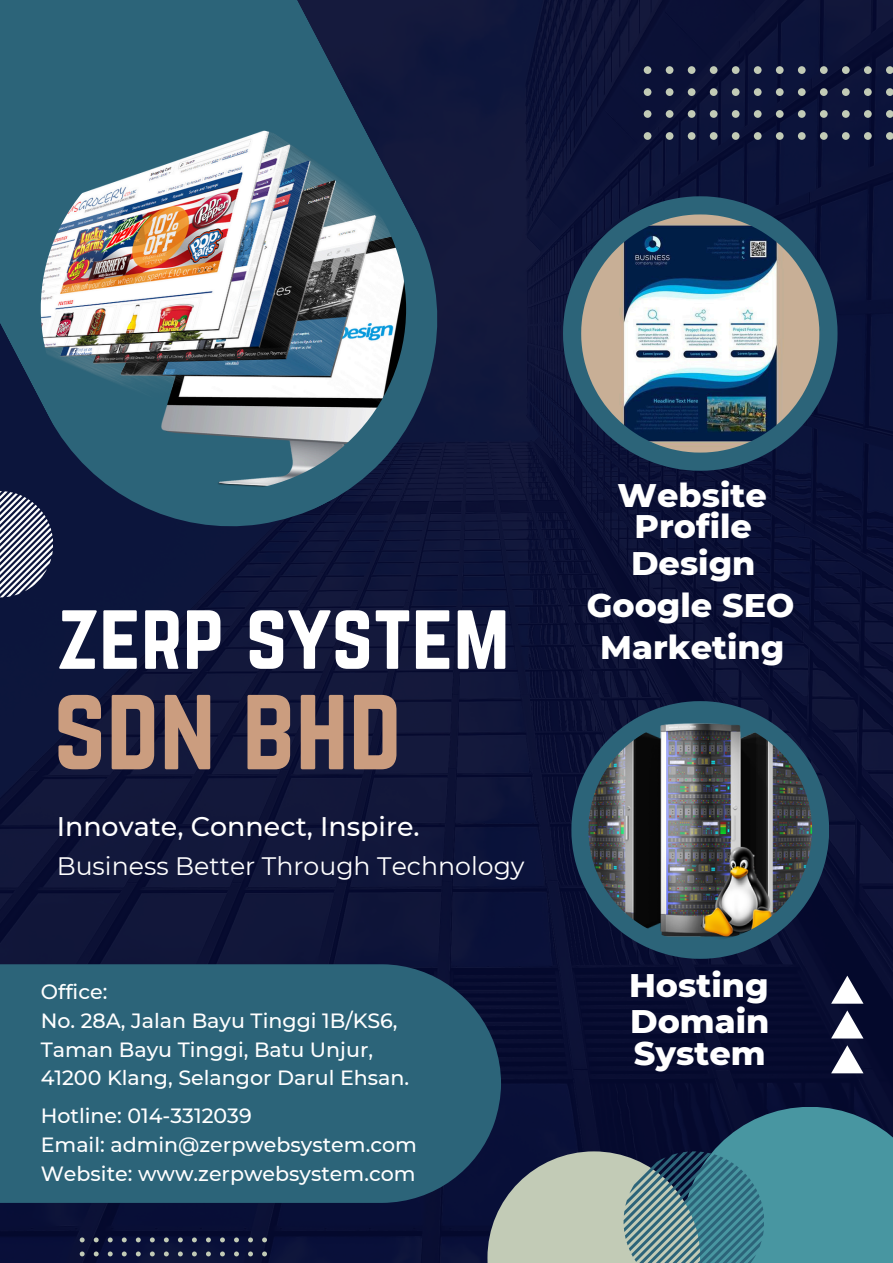
<style>
.page{position:relative;width:893px;height:1263px;background:#fff}
.page>*{position:absolute;margin:0;border:0;box-sizing:border-box;transform-origin:0 0}
.t1{font:106.35px "Norwester";color:#cb9d7f}
.t2{font:83.62px "Norwester";color:#fff}
.t3{font:800 33.38px "Montserrat";color:#fff}
.t4{font:500 26.85px "Montserrat";color:#fff}
.t5{font:25.2px "Montserrat";color:#fff}
.t6{font:500 20.62px "Montserrat";color:#fff}
</style>
<div class="page">
<img style="left:0;top:0;width:893px;height:1263px">
<svg style="left:0;top:0;width:455px;height:536px;background:#214661"></svg>
<img style="left:41px;top:126px;width:365px;height:365px;border-radius:50%">
<div style="left:644px;top:66px;width:7px;height:8px;background:#c2cbb6;border-radius:50%"></div>
<div style="left:666px;top:66px;width:7px;height:8px;background:#c2cbb6;border-radius:50%"></div>
<div style="left:688px;top:66px;width:7px;height:8px;background:#c2cbb6;border-radius:50%"></div>
<div style="left:710px;top:66px;width:7px;height:8px;background:#c2cbb6;border-radius:50%"></div>
<div style="left:732px;top:66px;width:7px;height:8px;background:#c2cbb6;border-radius:50%"></div>
<div style="left:754px;top:66px;width:7px;height:8px;background:#c2cbb6;border-radius:50%"></div>
<div style="left:776px;top:66px;width:7px;height:8px;background:#c2cbb6;border-radius:50%"></div>
<div style="left:644px;top:88px;width:7px;height:8px;background:#c2cbb6;border-radius:50%"></div>
<div style="left:666px;top:88px;width:7px;height:8px;background:#c2cbb6;border-radius:50%"></div>
<div style="left:688px;top:88px;width:7px;height:8px;background:#c2cbb6;border-radius:50%"></div>
<div style="left:710px;top:88px;width:7px;height:8px;background:#c2cbb6;border-radius:50%"></div>
<div style="left:732px;top:88px;width:7px;height:8px;background:#c2cbb6;border-radius:50%"></div>
<div style="left:754px;top:88px;width:7px;height:8px;background:#c2cbb6;border-radius:50%"></div>
<div style="left:776px;top:88px;width:7px;height:8px;background:#c2cbb6;border-radius:50%"></div>
<div style="left:644px;top:110px;width:7px;height:8px;background:#c2cbb6;border-radius:50%"></div>
<div style="left:666px;top:110px;width:7px;height:8px;background:#c2cbb6;border-radius:50%"></div>
<div style="left:688px;top:110px;width:7px;height:8px;background:#c2cbb6;border-radius:50%"></div>
<div style="left:710px;top:110px;width:7px;height:8px;background:#c2cbb6;border-radius:50%"></div>
<div style="left:732px;top:110px;width:7px;height:8px;background:#c2cbb6;border-radius:50%"></div>
<div style="left:754px;top:110px;width:7px;height:8px;background:#c2cbb6;border-radius:50%"></div>
<div style="left:776px;top:110px;width:7px;height:8px;background:#c2cbb6;border-radius:50%"></div>
<div style="left:644px;top:132px;width:7px;height:8px;background:#c2cbb6;border-radius:50%"></div>
<div style="left:666px;top:132px;width:7px;height:8px;background:#c2cbb6;border-radius:50%"></div>
<div style="left:688px;top:132px;width:7px;height:8px;background:#c2cbb6;border-radius:50%"></div>
<div style="left:710px;top:132px;width:7px;height:8px;background:#c2cbb6;border-radius:50%"></div>
<div style="left:732px;top:132px;width:7px;height:8px;background:#c2cbb6;border-radius:50%"></div>
<div style="left:754px;top:132px;width:7px;height:8px;background:#c2cbb6;border-radius:50%"></div>
<div style="left:776px;top:132px;width:7px;height:8px;background:#c2cbb6;border-radius:50%"></div>
<div style="left:798px;top:66px;width:7px;height:8px;background:#c2cbb6;border-radius:50%"></div>
<div style="left:820px;top:66px;width:7px;height:8px;background:#c2cbb6;border-radius:50%"></div>
<div style="left:842px;top:66px;width:7px;height:8px;background:#c2cbb6;border-radius:50%"></div>
<div style="left:864px;top:66px;width:7px;height:8px;background:#c2cbb6;border-radius:50%"></div>
<svg style="left:886px;top:66px;width:7px;height:8px"></svg>
<div style="left:798px;top:88px;width:7px;height:8px;background:#c2cbb6;border-radius:50%"></div>
<div style="left:820px;top:88px;width:7px;height:8px;background:#c2cbb6;border-radius:50%"></div>
<div style="left:842px;top:88px;width:7px;height:8px;background:#c2cbb6;border-radius:50%"></div>
<div style="left:864px;top:88px;width:7px;height:8px;background:#c2cbb6;border-radius:50%"></div>
<svg style="left:886px;top:88px;width:7px;height:8px"></svg>
<div style="left:798px;top:110px;width:7px;height:8px;background:#c2cbb6;border-radius:50%"></div>
<div style="left:820px;top:110px;width:7px;height:8px;background:#c2cbb6;border-radius:50%"></div>
<div style="left:842px;top:110px;width:7px;height:8px;background:#c2cbb6;border-radius:50%"></div>
<div style="left:864px;top:110px;width:7px;height:8px;background:#c2cbb6;border-radius:50%"></div>
<svg style="left:886px;top:110px;width:7px;height:8px"></svg>
<div style="left:798px;top:132px;width:7px;height:8px;background:#c2cbb6;border-radius:50%"></div>
<div style="left:820px;top:132px;width:7px;height:8px;background:#c2cbb6;border-radius:50%"></div>
<div style="left:842px;top:132px;width:7px;height:8px;background:#c2cbb6;border-radius:50%"></div>
<div style="left:864px;top:132px;width:7px;height:8px;background:#c2cbb6;border-radius:50%"></div>
<svg style="left:886px;top:132px;width:7px;height:8px"></svg>
<div style="left:682px;top:1107px;width:211px;height:156px;background:#4896a1"></div>
<div style="left:487px;top:1151px;width:213px;height:112px;background:#c2cbb6"></div>
<svg style="left:623px;top:1151px;width:141px;height:112px"></svg>
<svg style="left:563px;top:196px;width:274px;height:275px;background:#162e4e"></svg>
<img style="left:581px;top:214px;width:238px;height:239px">
<svg style="left:571px;top:701px;width:258px;height:258px;background:#152c4b"></svg>
<img style="left:588px;top:718px;width:224px;height:224px">
<svg style="left:80px;top:1237px;width:5px;height:5px"></svg>
<svg style="left:94px;top:1237px;width:5px;height:5px"></svg>
<svg style="left:108px;top:1237px;width:5px;height:5px"></svg>
<svg style="left:122px;top:1237px;width:5px;height:5px"></svg>
<svg style="left:136px;top:1237px;width:5px;height:5px"></svg>
<svg style="left:150px;top:1237px;width:5px;height:5px"></svg>
<svg style="left:164px;top:1237px;width:5px;height:5px"></svg>
<svg style="left:80px;top:1251px;width:5px;height:5px"></svg>
<svg style="left:94px;top:1251px;width:5px;height:5px"></svg>
<svg style="left:108px;top:1251px;width:5px;height:5px"></svg>
<svg style="left:122px;top:1251px;width:5px;height:5px"></svg>
<svg style="left:136px;top:1251px;width:5px;height:5px"></svg>
<svg style="left:150px;top:1251px;width:5px;height:5px"></svg>
<svg style="left:164px;top:1251px;width:5px;height:5px"></svg>
<svg style="left:178px;top:1237px;width:5px;height:5px"></svg>
<svg style="left:192px;top:1237px;width:5px;height:5px"></svg>
<svg style="left:206px;top:1237px;width:5px;height:5px"></svg>
<svg style="left:220px;top:1237px;width:5px;height:5px"></svg>
<svg style="left:234px;top:1237px;width:5px;height:5px"></svg>
<svg style="left:248px;top:1237px;width:5px;height:5px"></svg>
<svg style="left:262px;top:1237px;width:5px;height:5px"></svg>
<svg style="left:178px;top:1251px;width:5px;height:5px"></svg>
<svg style="left:192px;top:1251px;width:5px;height:5px"></svg>
<svg style="left:206px;top:1251px;width:5px;height:5px"></svg>
<svg style="left:220px;top:1251px;width:5px;height:5px"></svg>
<svg style="left:234px;top:1251px;width:5px;height:5px"></svg>
<svg style="left:248px;top:1251px;width:5px;height:5px"></svg>
<svg style="left:262px;top:1251px;width:5px;height:5px"></svg>
<svg style="left:0;top:491px;width:53px;height:106px"></svg>
<svg style="left:831px;top:976px;width:32px;height:28px"></svg>
<svg style="left:831px;top:1010px;width:32px;height:28px"></svg>
<svg style="left:831px;top:1045px;width:32px;height:28px"></svg>
<div style="left:0;top:964px;width:501px;height:239px;background:#2c6479"></div>
<h4 class="t2" style="left:57px;top:585px;width:454px">ZERP SYSTEM</h4>
<h5 class="t1" style="left:53px;top:663px;width:350px">SDN BHD</h5>
<p class="t4" style="left:57px;top:810px;width:364px">Innovate, Connect, Inspire.</p>
<p class="t5" style="left:57px;top:850px;width:469px">Business Better Through Technology</p>
<h3 class="t6" style="left:41px;top:979px;width:68px">Office:</h3>
<h3 class="t6" style="left:41px;top:1008px;width:358px">No. 28A, Jalan Bayu Tinggi 1B/KS6,</h3>
<h3 class="t6" style="left:41px;top:1036px;width:334px">Taman Bayu Tinggi, Batu Unjur,</h3>
<h3 class="t6" style="left:41px;top:1065px;width:370px">41200 Klang, Selangor Darul Ehsan.</h3>
<h3 class="t6" style="left:41px;top:1103px;width:212px">Hotline: 014-3312039</h3>
<p class="t6" style="left:41px;top:1132px;width:378px">Email: admin@zerpwebsystem.com</p>
<p class="t6" style="left:41px;top:1161px;width:376px">Website: www.zerpwebsystem.com</p>
<p class="t3" style="left:617px;top:475px;width:151px">Website</p>
<p class="t3" style="left:634px;top:506px;width:119px">Profile</p>
<p class="t3" style="left:631px;top:543px;width:126px">Design</p>
<h3 class="t3" style="left:587px;top:585px;width:209px">Google SEO</h3>
<p class="t3" style="left:600px;top:627px;width:185px">Marketing</p>
<p class="t3" style="left:629px;top:965px;width:141px">Hosting</p>
<p class="t3" style="left:630px;top:1000px;width:141px">Domain</p>
<p class="t3" style="left:634px;top:1033px;width:133px">System</p>
</div>
